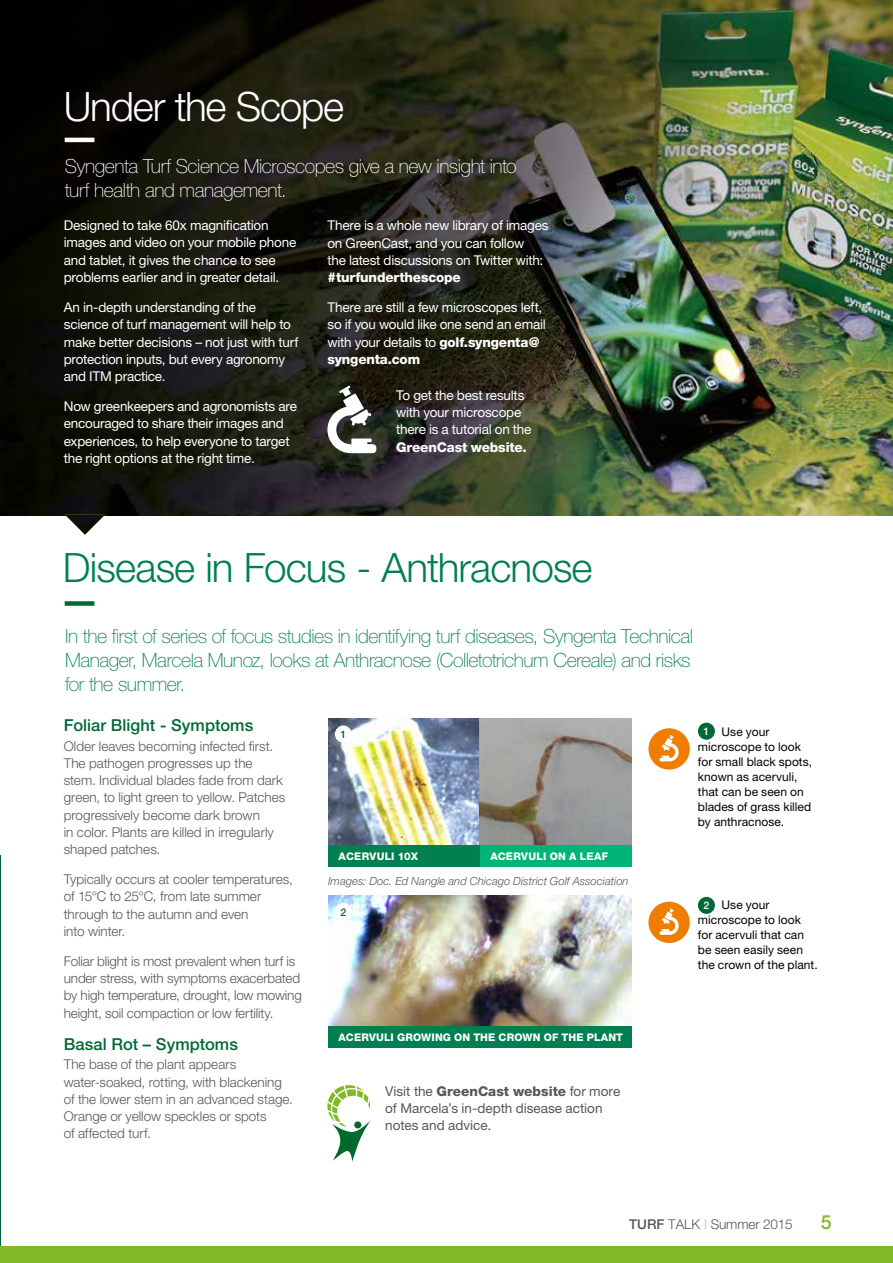
<style>
.page{position:relative;width:893px;height:1263px;background:#fff}
.page>*{position:absolute;margin:0;border:0;box-sizing:border-box;transform-origin:0 0}
.t1{font:300 40.5px "Helvetica Neue";letter-spacing:-.02em;color:#007f51}
.t2{font:300 40.5px "Helvetica Neue";letter-spacing:-.03em;color:#fff}
.t3{font:100 19.5px/24px "Helvetica Neue";letter-spacing:-.025em;color:#007f51}
.t4{font:100 19.5px/24px "Helvetica Neue";letter-spacing:-.025em;color:#fff}
.t5{font:500 19.5px "Helvetica Neue";color:#80ba27}
.t6{font:500 16.5px "Helvetica Neue";letter-spacing:.005em;color:#006935}
.t7{font:13.5px/17.2px "Helvetica Neue";letter-spacing:-.015em;color:#fff}
.t8{font:300 13.5px/17.2px "Helvetica Neue";color:#575756}
.t9{font:13.5px/17.2px "Helvetica Neue";color:#575756}
.t10{font:800 13.5px "Helvetica Neue";letter-spacing:-.01em;color:#fff}
.t11{font:12px/15px "Helvetica Neue";letter-spacing:.005em;color:#000}
.t12{font:italic 300 11.25px "Helvetica Neue";letter-spacing:.005em;color:#575756}
.t13{font:800 10.5px "Helvetica Neue";letter-spacing:.015em;color:#fff}
.t14{font:500 10.5px "Helvetica Neue";color:#006935}
.s1{font-weight:800}
.s2{font-weight:500;font-size:10.5px;color:#fff}
.s3{font-weight:500}
.s4{color:#a0c755}
</style>
<div class="page">
<img style="left:328px;top:719px;width:152px;height:126px">
<img style="left:480px;top:719px;width:151px;height:126px">
<hr style="left:0;top:855px;width:1px;height:391px;background:#006935">
<img style="left:328px;top:895px;width:303px;height:131px">
<div style="left:648px;top:728px;width:42px;height:42px;background:#ef7d00;border-radius:50%"></div>
<svg style="left:660px;top:735px;width:19px;height:26px"></svg>
<div style="left:648px;top:902px;width:42px;height:41px;background:#ef7d00;border-radius:50%"></div>
<svg style="left:660px;top:908px;width:19px;height:27px"></svg>
<img style="left:0;top:0;width:893px;height:515px">
<svg style="left:327px;top:1085px;width:44px;height:77px"></svg>
<img style="left:65px;top:514px;width:40px;height:21px">
<hr style="left:65px;top:138px;width:29px;height:4px;background:#fff">
<div style="left:328px;top:845px;width:152px;height:22px;background:#007f51"></div>
<div style="left:480px;top:845px;width:151px;height:22px;background:#00b476"></div>
<div style="left:328px;top:1026px;width:303px;height:22px;background:#007f51"></div>
<svg style="left:327px;top:386px;width:49px;height:67px"></svg>
<div style="left:335px;top:725px;width:17px;height:17px;background:#fff;border-radius:50%"></div>
<div style="left:335px;top:903px;width:17px;height:17px;background:#fff;border-radius:50%"></div>
<div style="left:65px;top:601px;width:29px;height:5px;background:#006935"></div>
<div style="left:698px;top:723px;width:17px;height:17px;background:#006935;border-radius:50%"></div>
<div style="left:698px;top:897px;width:17px;height:17px;background:#006935;border-radius:50%"></div>
<div style="left:0;top:1246px;width:893px;height:17px;background:#80ba27"></div>
<h1 class="t2" style="left:64px;top:81px;width:282px">Under the Scope</h1>
<h2 class="t4" style="left:65px;top:154px;width:453px">Syngenta Turf Science Microscopes give a new insight into turf health and management.</h2>
<p class="t7" style="left:64px;top:217px;width:234px">Designed to take 60x magnification images and video on your mobile phone and tablet, it gives the chance to see problems earlier and in greater detail.</p>
<p class="t7" style="left:64px;top:298px;width:236px">An in-depth understanding of the science of turf management will help to make better decisions – not just with turf protection inputs, but every agronomy and ITM practice.</p>
<p class="t7" style="left:64px;top:397px;width:235px">Now greenkeepers and agronomists are encouraged to share their images and experiences, to help everyone to target the right options at the right time.</p>
<p class="t7" style="left:327px;top:217px;width:223px">There is a whole new library of images on GreenCast, and you can follow<br>the latest discussions on Twitter with:</p>
<p class="t10" style="left:327px;top:269px;width:135px">#turfunderthescope</p>
<p class="t7" style="left:327px;top:298px;width:220px">There are still a few microscopes left, so if you would like one send an email with your details to <span class="s1">golf.syngenta@ syngenta.com</span></p>
<p class="t7" style="left:396px;top:386px;width:137px">To get the best results with your microscope there is a tutorial on the</p>
<p class="t10" style="left:396px;top:439px;width:132px">GreenCast website.</p>
<h1 class="t1" style="left:63px;top:543px;width:531px">Disease in Focus - Anthracnose</h1>
<h2 class="t3" style="left:65px;top:624px;width:630px">In the first of series of focus studies in identifying turf diseases, Syngenta Technical<br>Manager, Marcela Munoz, looks at Anthracnose (Colletotrichum Cereale) and risks for the summer.</h2>
<p class="t6" style="left:64px;top:715px;width:191px">Foliar Blight - Symptoms</p>
<p class="t8" style="left:64px;top:737px;width:223px">Older leaves becoming infected first.<br>The pathogen progresses up the stem. Individual blades fade from dark green, to light green to yellow. Patches progressively become dark brown<br>in color. Plants are killed in irregularly shaped patches.</p>
<p class="t8" style="left:64px;top:870px;width:231px">Typically occurs at cooler temperatures, of 15°C to 25°C, from late summer through to the autumn and even<br>into winter.</p>
<p class="t8" style="left:64px;top:952px;width:240px">Foliar blight is most prevalent when turf is under stress, with symptoms exacerbated by high temperature, drought, low mowing height, soil compaction or low fertility.</p>
<p class="t6" style="left:64px;top:1034px;width:176px">Basal Rot – Symptoms</p>
<p class="t8" style="left:64px;top:1055px;width:231px">The base of the plant appears water-soaked, rotting, with blackening of the lower stem in an advanced stage.<br>Orange or yellow speckles or spots<br>of affected turf.</p>
<p class="t14" style="left:340px;top:728px;width:7px">1</p>
<p class="t13" style="left:339px;top:850px;width:81px">ACERVULI 10X</p>
<p class="t13" style="left:490px;top:850px;width:119px">ACERVULI ON A LEAF</p>
<p class="t12" style="left:328px;top:875px;width:302px">Images: Doc. Ed Nangle and Chicago District Golf Association</p>
<p class="t14" style="left:340px;top:906px;width:7px">2</p>
<p class="t13" style="left:339px;top:1031px;width:286px">ACERVULI GROWING ON THE CROWN OF THE PLANT</p>
<p class="t9" style="left:385px;top:1082px;width:237px">Visit the <span class="s1">GreenCast website</span> for more of Marcela’s in-depth disease action notes and advice.</p>
<p class="t11" style="left:698px;top:724px;width:116px;text-indent:6px"><span class="s2">1</span> Use your microscope to look for small black spots, known as acervuli, that can be seen on blades of grass killed by anthracnose.</p>
<p class="t11" style="left:698px;top:897px;width:121px;text-indent:6px"><span class="s2">2</span> Use your microscope to look for acervuli that can be seen easily seen the crown of the plant.</p>
<p class="t8" style="left:629px;top:1215px;width:165px"><span class="s3">TURF</span> TALK <span class="s4">|</span> Summer 2015</p>
<h2 class="t5" style="left:821px;top:1211px;width:12px">5</h2>
</div>
